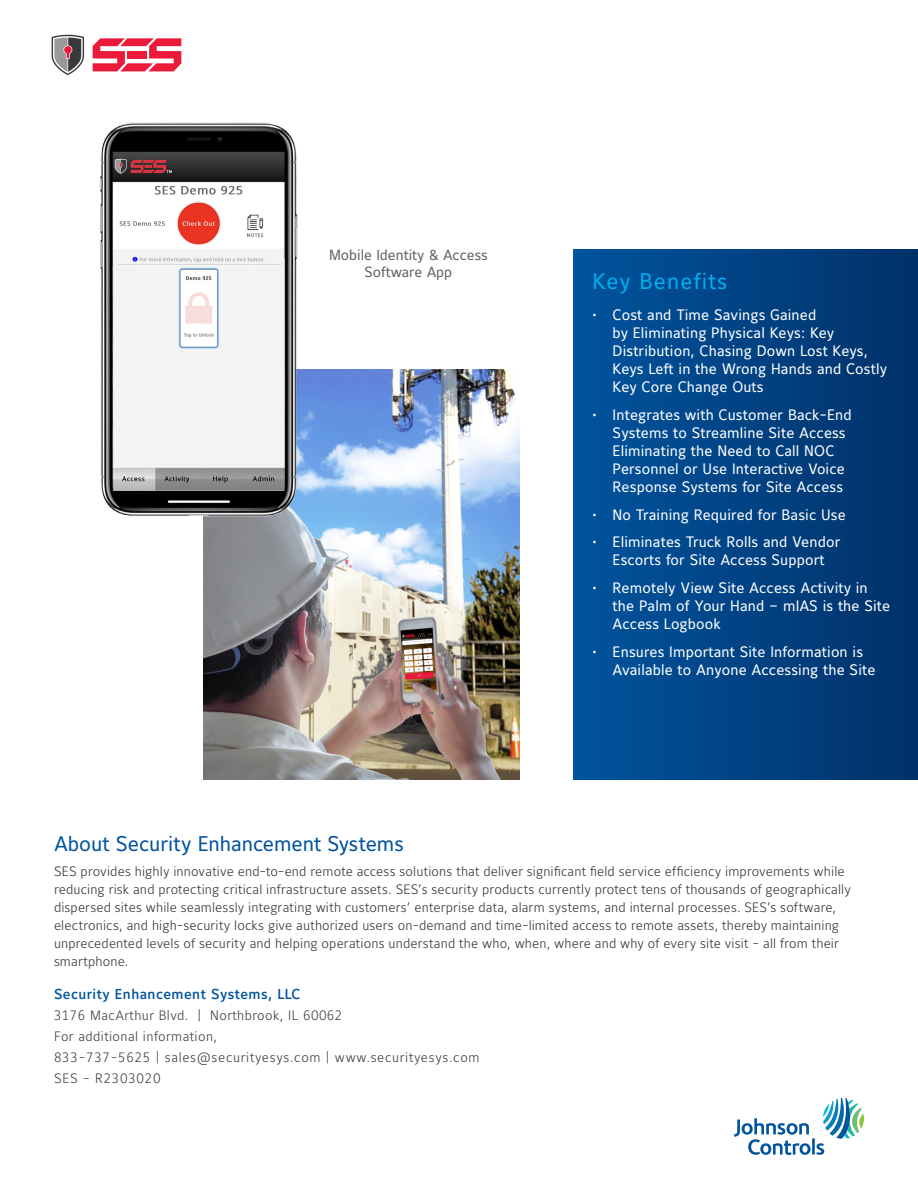
<style>
.page{position:relative;width:918px;height:1188px;background:#fff}
.page>*{position:absolute;margin:0;border:0;box-sizing:border-box;transform-origin:0 0}
.t1{font:22.5px "Maurea Jci Lf ML";letter-spacing:.05em;color:#00aeef}
.t2{font:21px "Maurea Jci Lf ML";letter-spacing:-.005em;color:#01539e}
.t3{font:15px/18px "Maurea Jci Lf ML";letter-spacing:.01em;color:#fff}
.t4{font:14.55px/17.5px "Maurea Jci Tf ML";color:#5e6469;text-align:center}
.t5{font:500 14.25px "Maurea Jci Tf ML";letter-spacing:.03em;color:#01539e}
.t6{font:300 13.5px/18px "Maurea Jci Tf ML";letter-spacing:.01em;color:#363536}
.t7{font:300 13.5px/21px "Maurea Jci Tf ML";letter-spacing:.04em;color:#3e3e3f}
</style>
<div class="page">
<svg style="left:734px;top:1098px;width:130px;height:57px"></svg>
<svg style="left:93px;top:38px;width:88px;height:33px"></svg>
<div style="left:127px;top:51px;width:19px;height:8px;background:#eb1a3a"></div>
<svg style="left:52px;top:35px;width:32px;height:40px"></svg>
<div style="left:574px;top:249px;width:344px;height:530px;background:linear-gradient(to right,#01549e,#013169)"></div>
<img style="left:203px;top:369px;width:317px;height:410px">
<img style="left:100px;top:122px;width:233px;height:451px">
<p class="t4" style="left:329px;top:246px;width:160px">Mobile Identity &amp; Access<br>Software App</p>
<p class="t1" style="left:592px;top:267px;width:136px">Key Benefits</p>
<p class="t3" style="left:613px;top:306px;width:276px;text-indent:-20px">• Cost and Time Savings Gained<br>by Eliminating Physical Keys: Key<br>Distribution, Chasing Down Lost Keys,<br>Keys Left in the Wrong Hands and Costly<br>Key Core Change Outs</p>
<p class="t3" style="left:613px;top:406px;width:241px;text-indent:-20px">• Integrates with Customer Back-End Systems to Streamline Site Access Eliminating the Need to Call NOC Personnel or Use Interactive Voice Response Systems for Site Access</p>
<p class="t3" style="left:592px;top:505px;width:255px">• No Training Required for Basic Use</p>
<p class="t3" style="left:592px;top:533px;width:249px;text-align:center">• Eliminates Truck Rolls and Vendor<br>Escorts for Site Access Support</p>
<p class="t3" style="left:613px;top:579px;width:279px;text-indent:-20px">• Remotely View Site Access Activity in the Palm of Your Hand – mIAS is the Site<br>Access Logbook</p>
<p class="t3" style="left:613px;top:642px;width:264px;text-indent:-20px">• Ensures Important Site Information is<br>Available to Anyone Accessing the Site</p>
<p class="t2" style="left:54px;top:831px;width:351px">About Security Enhancement Systems</p>
<p class="t6" style="left:54px;top:862px;width:798px">SES provides highly innovative end-to-end remote access solutions that deliver significant field service efficiency improvements while reducing risk and protecting critical infrastructure assets. SES’s security products currently protect tens of thousands of geographically dispersed sites while seamlessly integrating with customers’ enterprise data, alarm systems, and internal processes. SES’s software, electronics, and high-security locks give authorized users on-demand and time-limited access to remote assets, thereby maintaining unprecedented levels of security and helping operations understand the who, when, where and why of every site visit - all from their smartphone.</p>
<p class="t5" style="left:54px;top:985px;width:248px">Security Enhancement Systems, LLC</p>
<p class="t7" style="left:54px;top:1004px;width:290px">3176 MacArthur Blvd. | Northbrook, IL 60062</p>
<p class="t7" style="left:54px;top:1025px;width:427px">For additional information,<br>833-737-5625 | sales@securityesys.com | www.securityesys.com</p>
<p class="t7" style="left:54px;top:1067px;width:108px">SES - R2303020</p>
</div>
